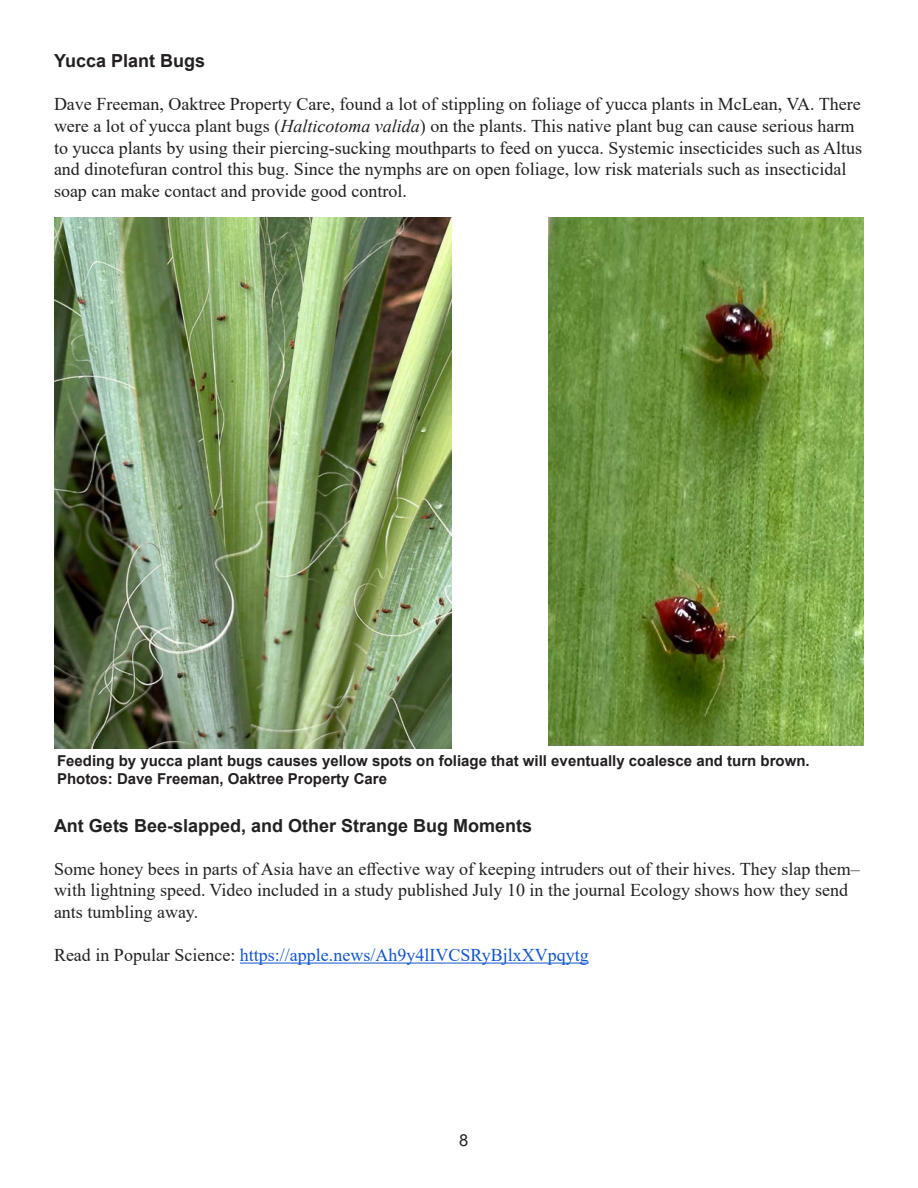
<style>
.page{position:relative;width:918px;height:1188px;background:#fff}
.page>*{position:absolute;margin:0;border:0;box-sizing:border-box;transform-origin:0 0}
.t1{font:18px/21.6px "Times New Roman";color:#231f20}
.t2{font:18px/21.6px "Times New Roman";color:#222}
.t3{font:18px "Times New Roman";color:#15c}
.t4{font:700 18px "Arial";color:#222}
.t5{font:700 18px "Arial";color:#231f20}
.t6{font:16.5px "Arial";color:#231f20}
.Photo_credit{font:700 15px "Arial";color:#231f20}
.s1{font-style:italic}
.s2{color:#222}
</style>
<div class="page">
<img style="left:548px;top:218px;width:316px;height:528px">
<img style="left:54px;top:218px;width:398px;height:530px">
<hr style="left:240px;top:963px;width:349px;height:1px;background:#15c">
<p class="t5" style="left:54px;top:48px;width:153px">Yucca Plant Bugs</p>
<p class="t1" style="left:54px;top:93px;width:810px">Dave Freeman, Oaktree Property Care, found a lot of stippling on foliage of yucca plants in McLean, VA. There were a lot of yucca plant bugs (<span class="s1">Halticotoma valida</span>) on the plants. This native plant bug can cause serious harm to yucca plants by using their piercing-sucking mouthparts to feed on yucca. Systemic insecticides such as Altus and dinotefuran control this bug. Since the nymphs are on open foliage, low risk materials such as insecticidal soap can make contact and provide good control.</p>
<p class="Photo_credit" style="left:57px;top:751px;width:754px">Feeding by yucca plant bugs causes yellow spots on foliage that will eventually coalesce and turn brown.</p>
<p class="Photo_credit" style="left:57px;top:769px;width:332px">Photos: Dave Freeman, Oaktree Property Care</p>
<p class="t4" style="left:54px;top:812px;width:480px">Ant Gets Bee-slapped, and Other Strange Bug Moments</p>
<p class="t2" style="left:54px;top:857px;width:807px">Some honey bees in parts of Asia have an effective way of keeping intruders out of their hives. They slap them– with lightning speed. Video included in a study published July 10 in the journal Ecology shows how they send ants tumbling away.</p>
<p class="t3" style="left:54px;top:942px;width:536px"><span class="s2">Read in Popular Science:</span> https://apple.news/Ah9y4lIVCSRyBjlxXVpqytg</p>
<p class="t6" style="left:459px;top:1129px;width:11px">8</p>
</div>
